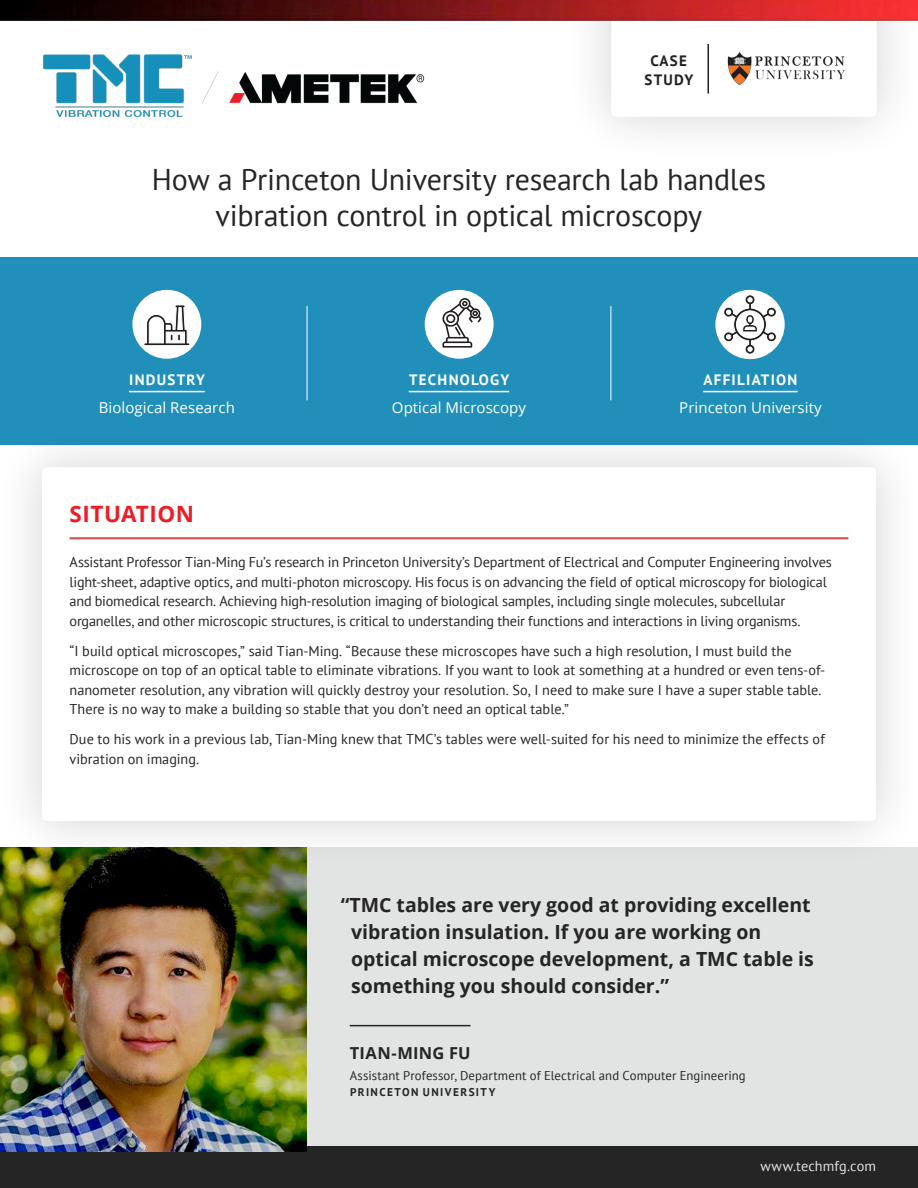
<style>
.page{position:relative;width:918px;height:1188px;background:#fff}
.page>*{position:absolute;margin:0;border:0;box-sizing:border-box;transform-origin:0 0}
._01_-_Summary{font:30px/36px "PT Sans";letter-spacing:-.01em;color:#242524;text-align:center}
._04_-_Header{font:700 22.5px "Open Sans";letter-spacing:.02em;color:#ee1c24}
._06_-_Quote{font:700 19.5px/27px "Open Sans";color:#242524}
._07_-_Quote_-_Name{font:700 16.5px "Open Sans";letter-spacing:.01em;color:#242524}
._03_-_Icon_-_Descrip{font:15px "Open Sans";letter-spacing:.005em;color:#fff}
._02_-_Icon_-_Label{font:700 15px "PT Sans";letter-spacing:.085em;color:#fff}
._00_-_Case_Study{font:700 15px "PT Sans";letter-spacing:.085em;color:#231f20}
._05_-_Body{font:14.25px/19.5px "PT Sans";letter-spacing:-.005em;color:#242524}
._11_-_Website{font:14.25px "PT Sans";letter-spacing:.01em;color:#e2e3e3}
._08_-_Quote_-_Title{font:12.75px "PT Sans";letter-spacing:.01em;color:#242524}
._09_-_Quote_-_Compan{font:700 11.25px "PT Sans";letter-spacing:.125em;color:#242524}
</style>
<div class="page">
<div style="left:0;top:848px;width:918px;height:340px;background:#e2e3e3"></div>
<div style="left:0;top:257px;width:918px;height:187px;background:#2090bb"></div>
<div style="left:564px;top:0;width:354px;height:164px;background:#231f20;opacity:.2"></div>
<svg style="left:611px;top:21px;width:266px;height:96px"></svg>
<img style="left:43px;top:54px;width:382px;height:63px">
<div style="left:0;top:420px;width:918px;height:448px;background:#231f20;opacity:.2"></div>
<div style="left:42px;top:467px;width:834px;height:354px;background:#fff;border-radius:4px"></div>
<div style="left:0;top:1146px;width:918px;height:42px;background:#242524"></div>
<hr style="left:350px;top:1025px;width:121px;height:1px;background:#242524">
<hr style="left:307px;top:306px;width:1px;height:94px;background:#fff">
<hr style="left:611px;top:306px;width:1px;height:94px;background:#fff">
<hr style="left:409px;top:391px;width:100px;height:1px;background:#fff">
<hr style="left:703px;top:391px;width:95px;height:1px;background:#fff">
<div style="left:132px;top:290px;width:69px;height:69px;background:#fff;border-radius:50%"></div>
<div style="left:715px;top:290px;width:70px;height:69px;background:#fff;border-radius:50%"></div>
<div style="left:425px;top:290px;width:69px;height:69px;background:#fff;border-radius:50%"></div>
<hr style="left:129px;top:391px;width:76px;height:1px;background:#fff">
<hr style="left:70px;top:537px;width:778px;height:2px;background:#d45657">
<img style="left:0;top:0;width:918px;height:21px">
<img style="left:0;top:848px;width:306px;height:304px">
<hr style="left:708px;top:44px;width:1px;height:50px;background:#231f20">
<img style="left:724px;top:34px;width:125px;height:70px">
<svg style="left:442px;top:298px;width:40px;height:50px"></svg>
<svg style="left:144px;top:305px;width:46px;height:41px"></svg>
<svg style="left:723px;top:294px;width:54px;height:61px"></svg>
<p class="_00_-_Case_Study" style="left:651px;top:51px;width:38px">CASE</p>
<p class="_00_-_Case_Study" style="left:644px;top:70px;width:50px">STUDY</p>
<p class="_01_-_Summary" style="left:152px;top:161px;width:616px">How a Princeton University research lab handles vibration control in optical microscopy</p>
<p class="_02_-_Icon_-_Label" style="left:129px;top:370px;width:77px">INDUSTRY</p>
<p class="_03_-_Icon_-_Descrip" style="left:99px;top:397px;width:138px">Biological Research</p>
<p class="_02_-_Icon_-_Label" style="left:409px;top:370px;width:102px">TECHNOLOGY</p>
<p class="_03_-_Icon_-_Descrip" style="left:392px;top:397px;width:136px">Optical Microscopy</p>
<p class="_02_-_Icon_-_Label" style="left:704px;top:370px;width:95px">AFFILIATION</p>
<p class="_03_-_Icon_-_Descrip" style="left:679px;top:397px;width:144px">Princeton University</p>
<p class="_04_-_Header" style="left:70px;top:498px;width:126px">SITUATION</p>
<p class="_05_-_Body" style="left:70px;top:552px;width:764px">Assistant Professor Tian-Ming Fu’s research in Princeton University’s Department of Electrical and Computer Engineering involves light-sheet, adaptive optics, and multi-photon microscopy. His focus is on advancing the field of optical microscopy for biological and biomedical research. Achieving high-resolution imaging of biological samples, including single molecules, subcellular organelles, and other microscopic structures, is critical to understanding their functions and interactions in living organisms.</p>
<p class="_05_-_Body" style="left:70px;top:641px;width:757px">“I build optical microscopes,” said Tian-Ming. “Because these microscopes have such a high resolution, I must build the microscope on top of an optical table to eliminate vibrations. If you want to look at something at a hundred or even tens-of&shy;nanometer resolution, any vibration will quickly destroy your resolution. So, I need to make sure I have a super stable table.<br>There is no way to make a building so stable that you don’t need an optical table.”</p>
<p class="_05_-_Body" style="left:70px;top:729px;width:757px">Due to his work in a previous lab, Tian-Ming knew that TMC’s tables were well-suited for his need to minimize the effects of vibration on imaging.</p>
<p class="_06_-_Quote" style="left:351px;top:891px;width:464px;text-indent:-10px">“TMC tables are very good at providing excellent vibration insulation. If you are working on optical microscope development, a TMC table is something you should consider.”</p>
<p class="_07_-_Quote_-_Name" style="left:350px;top:1042px;width:122px">TIAN-MING FU</p>
<p class="_08_-_Quote_-_Title" style="left:350px;top:1067px;width:398px">Assistant Professor, Department of Electrical and Computer Engineering</p>
<p class="_09_-_Quote_-_Compan" style="left:350px;top:1085px;width:147px">PRINCETON UNIVERSITY</p>
<p class="_11_-_Website" style="left:760px;top:1156px;width:117px">www.techmfg.com</p>
</div>
